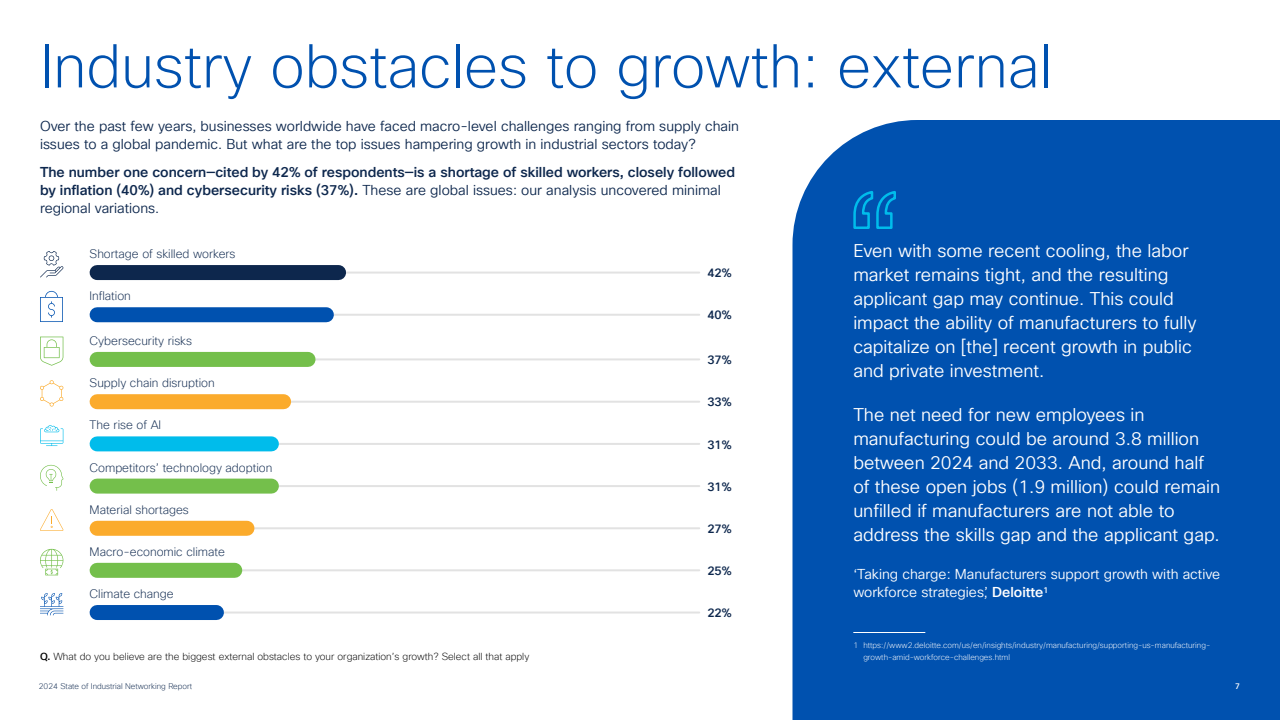
<style>
.page{position:relative;width:1280px;height:720px;background:#fff}
.page>*{position:absolute;margin:0;border:0;box-sizing:border-box;transform-origin:0 0}
.t1{font:200 60px "Cisco Sans TT";color:#0051af}
.t2{font:18px/24px "Cisco Sans TT Light";color:#fff}
.t3{font:14px/18px "Cisco Sans TT Light";color:#0d274d}
.t4{font:500 14px "Cisco Sans TT";color:#0d274d}
.t5{font:14px/18px "Cisco Sans TT Light";color:#fff}
.t6{font:200 12px "Cisco Sans TT";color:#0d274d}
.t7{font:500 12px "Cisco Sans TT";color:#0d274d}
.t8{font:200 10px "Cisco Sans TT";color:#000}
.t9{font:200 8px/12px "Cisco Sans TT";color:#fff}
.t10{font:200 8px "Cisco Sans TT";color:#0d274d}
.t11{font:500 8px "Cisco Sans TT";color:#fff}
.s1{font-family:"Cisco Sans TT";font-weight:500}
.s2{font-weight:500}
</style>
<div class="page">
<div style="left:792px;top:120px;width:488px;height:600px;background:#0051af"></div>
<hr style="left:91px;top:272px;width:608px;height:2px;background:#e2e2e2">
<div style="left:97px;top:265px;width:242px;height:15px;background:#0d274d"></div>
<hr style="left:91px;top:314px;width:608px;height:2px;background:#e2e2e2">
<div style="left:97px;top:307px;width:229px;height:15px;background:#0051af"></div>
<hr style="left:91px;top:358px;width:608px;height:2px;background:#e2e2e2">
<div style="left:97px;top:352px;width:211px;height:15px;background:#74bf4b"></div>
<hr style="left:91px;top:401px;width:608px;height:2px;background:#e2e2e2">
<div style="left:97px;top:394px;width:187px;height:15px;background:#fbab2c"></div>
<hr style="left:91px;top:443px;width:608px;height:2px;background:#e2e2e2">
<div style="left:97px;top:436px;width:174px;height:15px;background:#00bceb"></div>
<hr style="left:91px;top:485px;width:608px;height:2px;background:#e2e2e2">
<div style="left:97px;top:479px;width:174px;height:15px;background:#74bf4b"></div>
<hr style="left:91px;top:527px;width:608px;height:2px;background:#e2e2e2">
<div style="left:97px;top:521px;width:150px;height:15px;background:#fbab2c"></div>
<hr style="left:91px;top:569px;width:608px;height:2px;background:#e2e2e2">
<div style="left:97px;top:563px;width:138px;height:15px;background:#74bf4b"></div>
<hr style="left:91px;top:612px;width:608px;height:2px;background:#e2e2e2">
<div style="left:97px;top:605px;width:119px;height:15px;background:#0051af"></div>
<svg style="left:853px;top:632px;width:373px;height:1px"></svg>
<svg style="left:852px;top:189px;width:45px;height:41px;background:#006ebf"></svg>
<svg style="left:40px;top:251px;width:24px;height:27px"></svg>
<svg style="left:40px;top:549px;width:23px;height:26px"></svg>
<svg style="left:40px;top:380px;width:24px;height:27px"></svg>
<svg style="left:40px;top:337px;width:23px;height:29px"></svg>
<svg style="left:40px;top:425px;width:23px;height:21px"></svg>
<svg style="left:40px;top:464px;width:24px;height:27px"></svg>
<svg style="left:40px;top:509px;width:23px;height:22px"></svg>
<svg style="left:40px;top:291px;width:23px;height:31px"></svg>
<svg style="left:40px;top:593px;width:23px;height:22px"></svg>
<h1 class="t1" style="left:40px;top:27px;width:1014px">Industry obstacles to growth: external</h1>
<p class="t3" style="left:40px;top:118px;width:701px">Over the past few years, businesses worldwide have faced macro-level challenges ranging from supply chain issues to a global pandemic. But what are the top issues hampering growth in industrial sectors today?</p>
<p class="t4" style="left:40px;top:163px;width:697px">The number one concern—cited by 42% of respondents—is a shortage of skilled workers, closely followed</p>
<p class="t3" style="left:40px;top:182px;width:682px"><span class="s1">by inflation (40%) and cybersecurity risks (37%).</span> These are global issues: our analysis uncovered minimal regional variations.</p>
<p class="t6" style="left:90px;top:246px;width:147px">Shortage of skilled workers</p>
<p class="t6" style="left:90px;top:288px;width:43px">Inflation</p>
<p class="t6" style="left:90px;top:333px;width:104px">Cybersecurity risks</p>
<p class="t6" style="left:90px;top:375px;width:127px">Supply chain disruption</p>
<p class="t6" style="left:90px;top:417px;width:73px">The rise of AI</p>
<p class="t6" style="left:90px;top:460px;width:184px">Competitors’ technology adoption</p>
<p class="t6" style="left:90px;top:502px;width:101px">Material shortages</p>
<p class="t6" style="left:90px;top:544px;width:137px">Macro-economic climate</p>
<p class="t6" style="left:90px;top:586px;width:86px">Climate change</p>
<p class="t8" style="left:40px;top:650px;width:491px"><span class="s2">Q.</span> What do you believe are the biggest external obstacles to your organization’s growth? Select all that apply</p>
<p class="t7" style="left:707px;top:265px;width:26px">42%</p>
<p class="t7" style="left:707px;top:307px;width:26px">40%</p>
<p class="t7" style="left:707px;top:352px;width:26px">37%</p>
<p class="t7" style="left:707px;top:394px;width:26px">33%</p>
<p class="t7" style="left:707px;top:437px;width:26px">31%</p>
<p class="t7" style="left:707px;top:479px;width:26px">31%</p>
<p class="t7" style="left:707px;top:521px;width:26px">27%</p>
<p class="t7" style="left:707px;top:563px;width:26px">25%</p>
<p class="t7" style="left:707px;top:605px;width:26px">22%</p>
<p class="t2" style="left:853px;top:240px;width:345px">Even with some recent cooling, the labor market remains tight, and the resulting applicant gap may continue. This could impact the ability of manufacturers to fully capitalize on [the] recent growth in public and private investment.</p>
<p class="t2" style="left:853px;top:404px;width:368px">The net need for new employees in manufacturing could be around 3.8 million between 2024 and 2033. And, around half of these open jobs (1.9 million) could remain unfilled if manufacturers are not able to address the skills gap and the applicant gap.</p>
<p class="t5" style="left:853px;top:566px;width:368px">‘Taking charge: Manufacturers support growth with active workforce strategies’, <span class="s1">Deloitte</span><sup>1</sup></p>
<p class="t9" style="left:863px;top:639px;width:349px;text-indent:-10px">1 https://www2.deloitte.com/us/en/insights/industry/manufacturing/supporting-us-manufacturing&shy;growth-amid-workforce-challenges.html</p>
<p class="t10" style="left:39px;top:681px;width:155px">2024 State of Industrial Networking Report</p>
<p class="t11" style="left:1235px;top:681px;width:6px">7</p>
</div>
